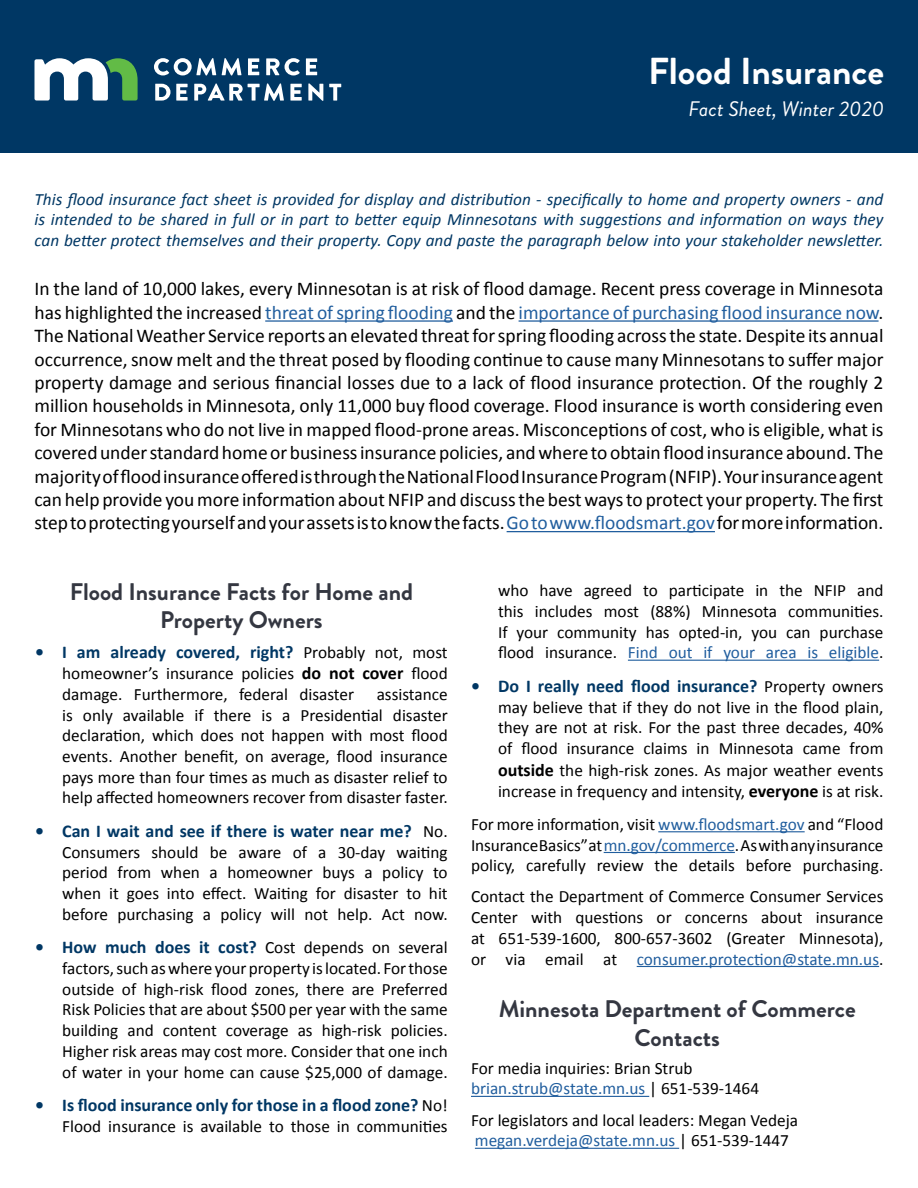
<style>
.page{position:relative;width:918px;height:1188px;background:#fff}
.page>*{position:absolute;margin:0;border:0;box-sizing:border-box;transform-origin:0 0}
.t1{font:700 37.5px "Brandon Grotesque";color:#fff}
.t2{font:700 24px/28.5px "Brandon Grotesque";color:#343741;text-align:center}
.subtitles{font:italic 21px "Brandon Grotesque";color:#fff}
.t3{font:19.5px/23.4px "Calibri";color:#000;text-align:justify}
.t4{font:700 18px "Calibri";color:#003764}
.t5{font:17.25px/20.7px "Calibri";color:#000;text-align:justify}
.t6{font:italic 17.25px/20.7px "Calibri";color:#003764;text-align:justify}
.s1{color:#215e9e}
.s2{font-weight:400;font-size:17.25px;color:#000}
.s3{font-weight:700;font-size:18px;color:#010000}
.s4{font-weight:700;font-size:18px;color:#003764}
</style>
<div class="page">
<div style="left:0;top:0;width:918px;height:152px;background:#003764"></div>
<hr style="left:628px;top:660px;width:251px;height:1px;background:#215e9e">
<hr style="left:658px;top:831px;width:147px;height:1px;background:#215e9e">
<hr style="left:604px;top:852px;width:131px;height:1px;background:#215e9e">
<hr style="left:637px;top:966px;width:242px;height:1px;background:#215e9e">
<hr style="left:471px;top:1096px;width:178px;height:1px;background:#215e9e">
<hr style="left:475px;top:1148px;width:204px;height:1px;background:#215e9e">
<svg style="left:34px;top:58px;width:104px;height:43px"></svg>
<svg style="left:154px;top:58px;width:62px;height:17px"></svg>
<svg style="left:222px;top:58px;width:20px;height:17px"></svg>
<svg style="left:248px;top:58px;width:11px;height:17px"></svg>
<svg style="left:266px;top:58px;width:34px;height:17px"></svg>
<svg style="left:306px;top:58px;width:11px;height:17px"></svg>
<svg style="left:155px;top:84px;width:33px;height:17px"></svg>
<svg style="left:194px;top:83px;width:90px;height:18px"></svg>
<svg style="left:290px;top:84px;width:12px;height:17px"></svg>
<svg style="left:308px;top:83px;width:15px;height:18px"></svg>
<svg style="left:329px;top:84px;width:12px;height:17px"></svg>
<hr style="left:265px;top:320px;width:188px;height:2px;background:#215e9e">
<hr style="left:519px;top:320px;width:360px;height:2px;background:#215e9e">
<hr style="left:507px;top:531px;width:208px;height:1px;background:#215e9e">
<h1 class="t1" style="left:648px;top:45px;width:237px">Flood Insurance</h1>
<p class="subtitles" style="left:689px;top:94px;width:197px">Fact Sheet, Winter 2020</p>
<p class="t6" style="left:34px;top:188px;width:850px">This flood insurance fact sheet is provided for display and distribution - specifically to home and property owners - and is intended to be shared in full or in part to better equip Minnesotans with suggestions and information on ways they can better protect themselves and their property. Copy and paste the paragraph below into your stakeholder newsletter.</p>
<p class="t3" style="left:34px;top:277px;width:851px">In the land of 10,000 lakes, every Minnesotan is at risk of flood damage. Recent press coverage in Minnesota has highlighted the increased <span class="s1">threat of spring flooding</span> and the <span class="s1">importance of purchasing flood insurance now</span>.<br>The National Weather Service reports an elevated threat for spring flooding across the state. Despite its annual occurrence, snow melt and the threat posed by flooding continue to cause many Minnesotans to suffer major property damage and serious financial losses due to a lack of flood insurance protection. Of the roughly 2 million households in Minnesota, only 11,000 buy flood coverage. Flood insurance is worth considering even for Minnesotans who do not live in mapped flood-prone areas. Misconceptions of cost, who is eligible, what is covered under standard home or business insurance policies, and where to obtain flood insurance abound. The majority of flood insurance offered is through the National Flood Insurance Program (NFIP). Your insurance agent can help provide you more information about NFIP and discuss the best ways to protect your property. The first step to protecting yourself and your assets is to know the facts. <span class="s1">Go to www.floodsmart.gov</span> for more information.</p>
<h2 class="t2" style="left:70px;top:578px;width:345px">Flood Insurance Facts for Home and<br>Property Owners</h2>
<p class="t4" style="left:35px;top:640px;width:414px">• I am already covered, right? <span class="s2">Probably not, most</span></p>
<p class="t5" style="left:62px;top:663px;width:387px">homeowner’s insurance policies <span class="s3">do not cover</span> flood damage. Furthermore, federal disaster</p>
<p class="t5" style="left:62px;top:684px;width:387px;text-indent:314px">assistance is only available if there is a Presidential disaster declaration, which does not happen with most flood events. Another benefit, on average, flood insurance pays more than four times as much as disaster relief to help affected homeowners recover from disaster faster.</p>
<p class="t4" style="left:35px;top:820px;width:414px">• Can I wait and see if there is water near me? <span class="s2">No.</span></p>
<p class="t5" style="left:62px;top:842px;width:387px">Consumers should be aware of a 30-day waiting period from when a homeowner buys a policy to when it goes into effect. Waiting for disaster to hit before purchasing a policy will not help. Act now.</p>
<p class="t5" style="left:62px;top:937px;width:387px;text-indent:-27px"><span class="s4">• How much does it cost?</span> Cost depends on several factors, such as where your property is located. For those outside of high-risk flood zones, there are Preferred Risk Policies that are about $500 per year with the same building and content coverage as high-risk policies.<br>Higher risk areas may cost more. Consider that one inch of water in your home can cause $25,000 of damage.</p>
<p class="t4" style="left:35px;top:1094px;width:414px">• Is flood insurance only for those in a flood zone? <span class="s2">No!</span></p>
<p class="t5" style="left:62px;top:1116px;width:387px">Flood insurance is available to those in communities</p>
<p class="t5" style="left:498px;top:580px;width:387px">who have agreed to participate in the NFIP and this includes most (88%) Minnesota communities.<br>If your community has opted-in, you can purchase flood insurance. <span class="s1">Find out if your area is eligible</span>.</p>
<p class="t4" style="left:471px;top:674px;width:414px">• Do I really need flood insurance? <span class="s2">Property owners</span></p>
<p class="t5" style="left:498px;top:696px;width:387px;line-height:21.1px">may believe that if they do not live in the flood plain, they are not at risk. For the past three decades, 40% of flood insurance claims in Minnesota came from <span class="s3">outside</span> the high-risk zones. As major weather events increase in frequency and intensity, <span class="s3">everyone</span> is at risk.</p>
<p class="t5" style="left:471px;top:814px;width:414px">For more information, visit <span class="s1">www.floodsmart.gov</span> and “Flood Insurance Basics” at <span class="s1">mn.gov/commerce</span>. As with any insurance policy, carefully review the details before purchasing.</p>
<p class="t5" style="left:471px;top:886px;width:414px">Contact the Department of Commerce Consumer Services Center with questions or concerns about insurance at 651-539-1600, 800-657-3602 (Greater Minnesota), or via email at <span class="s1">consumer.protection@state.mn.us</span>.</p>
<h2 class="t2" style="left:499px;top:995px;width:359px">Minnesota Department of Commerce<br>Contacts</h2>
<p class="t5" style="left:471px;top:1058px;width:290px">For media inquiries: Brian Strub <span class="s1">brian.strub@state.mn.us</span> | 651-539-1464</p>
<p class="t5" style="left:471px;top:1110px;width:329px">For legislators and local leaders: Megan Vedeja <span class="s1">megan.verdeja@state.mn.us</span> | 651-539-1447</p>
</div>
